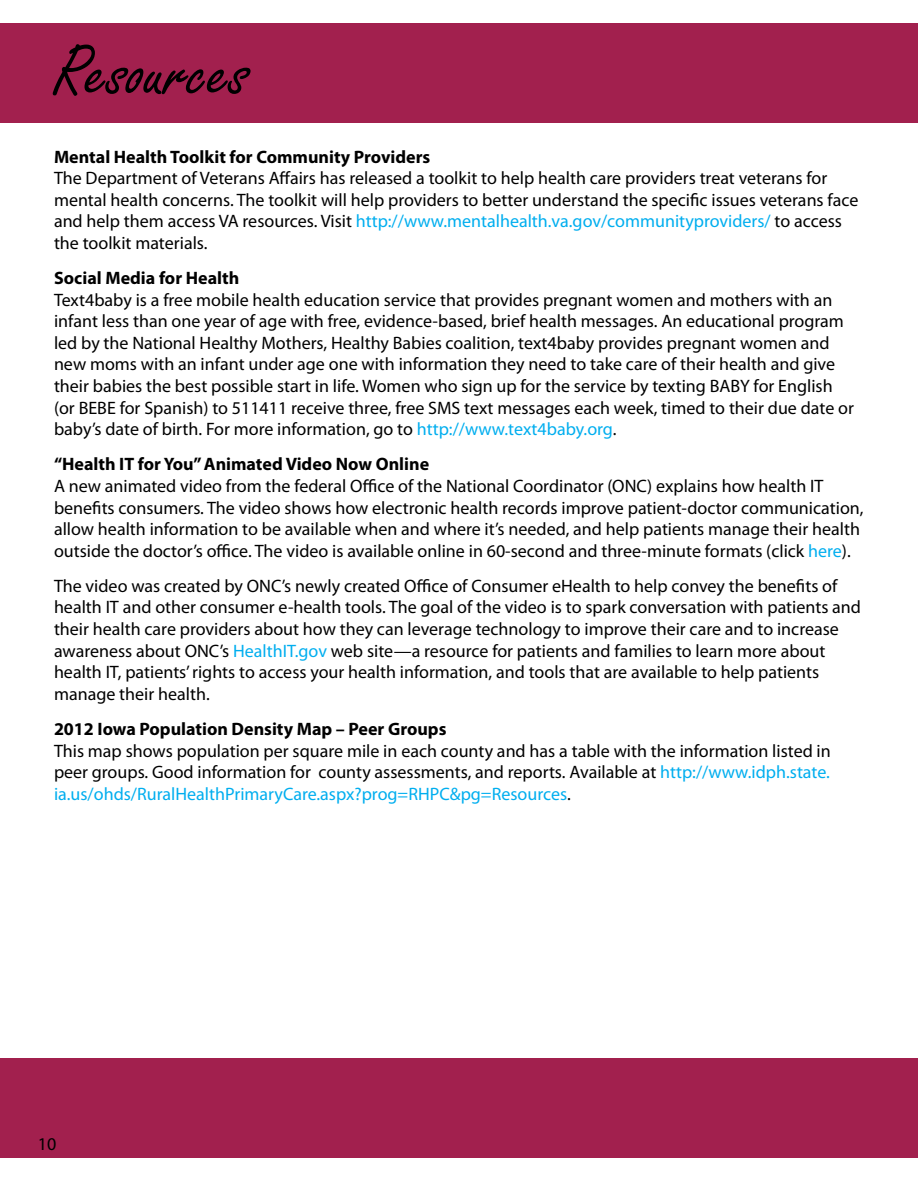
<style>
.page{position:relative;width:918px;height:1188px;background:#fff}
.page>*{position:absolute;margin:0;border:0;box-sizing:border-box;transform-origin:0 0}
.t1{font:76.5px "Freestyle Script";color:#000}
.t2{font:18px/21.6px "Myriad Pro";color:#000}
.t3{font:700 18px "Myriad Pro";color:#000}
.s1{color:#00aeef}
</style>
<div class="page">
<div style="left:0;top:24px;width:918px;height:99px;background:#a2204e"></div>
<div style="left:0;top:1058px;width:918px;height:100px;background:#a2204e"></div>
<h1 class="t1" style="left:54px;top:30px;width:198px">Resources</h1>
<p class="t3" style="left:54px;top:145px;width:378px">Mental Health Toolkit for Community Providers</p>
<p class="t2" style="left:54px;top:167px;width:806px">The Department of Veterans Affairs has released a toolkit to help health care providers treat veterans for mental health concerns. The toolkit will help providers to better understand the specific issues veterans face and help them access VA resources. Visit <span class="s1">http://www.mentalhealth.va.gov/communityproviders/</span> to access the toolkit materials.</p>
<p class="t3" style="left:54px;top:266px;width:187px">Social Media for Health</p>
<p class="t2" style="left:54px;top:289px;width:801px">Text4baby is a free mobile health education service that provides pregnant women and mothers with an infant less than one year of age with free, evidence-based, brief health messages. An educational program led by the National Healthy Mothers, Healthy Babies coalition, text4baby provides pregnant women and new moms with an infant under age one with information they need to take care of their health and give their babies the best possible start in life. Women who sign up for the service by texting BABY for English (or BEBE for Spanish) to 511411 receive three, free SMS text messages each week, timed to their due date or baby’s date of birth. For more information, go to <span class="s1">http://www.text4baby.org</span>.</p>
<p class="t3" style="left:54px;top:453px;width:377px">“Health IT for You” Animated Video Now Online</p>
<p class="t2" style="left:54px;top:475px;width:811px">A new animated video from the federal Office of the National Coordinator (ONC) explains how health IT benefits consumers. The video shows how electronic health records improve patient-doctor communication, allow health information to be available when and where it’s needed, and help patients manage their health outside the doctor’s office. The video is available online in 60-second and three-minute formats (click <span class="s1">here</span>).</p>
<p class="t2" style="left:54px;top:575px;width:809px">The video was created by ONC’s newly created Office of Consumer eHealth to help convey the benefits of health IT and other consumer e-health tools. The goal of the video is to spark conversation with patients and their health care providers about how they can leverage technology to improve their care and to increase awareness about ONC’s <span class="s1">HealthIT.gov</span> web site—a resource for patients and families to learn more about health IT, patients’ rights to access your health information, and tools that are available to help patients manage their health.</p>
<p class="t3" style="left:54px;top:717px;width:394px">2012 Iowa Population Density Map – Peer Groups</p>
<p class="t2" style="left:54px;top:739px;width:778px;text-align:justify">This map shows population per square mile in each county and has a table with the information listed in peer groups. Good information for county assessments, and reports. Available at <span class="s1">http://www.idph.state. ia.us/ohds/RuralHealthPrimaryCare.aspx?prog=RHPC&amp;pg=Resources</span>.</p>
<p class="t2" style="left:38px;top:1133px;width:20px">10</p>
</div>
